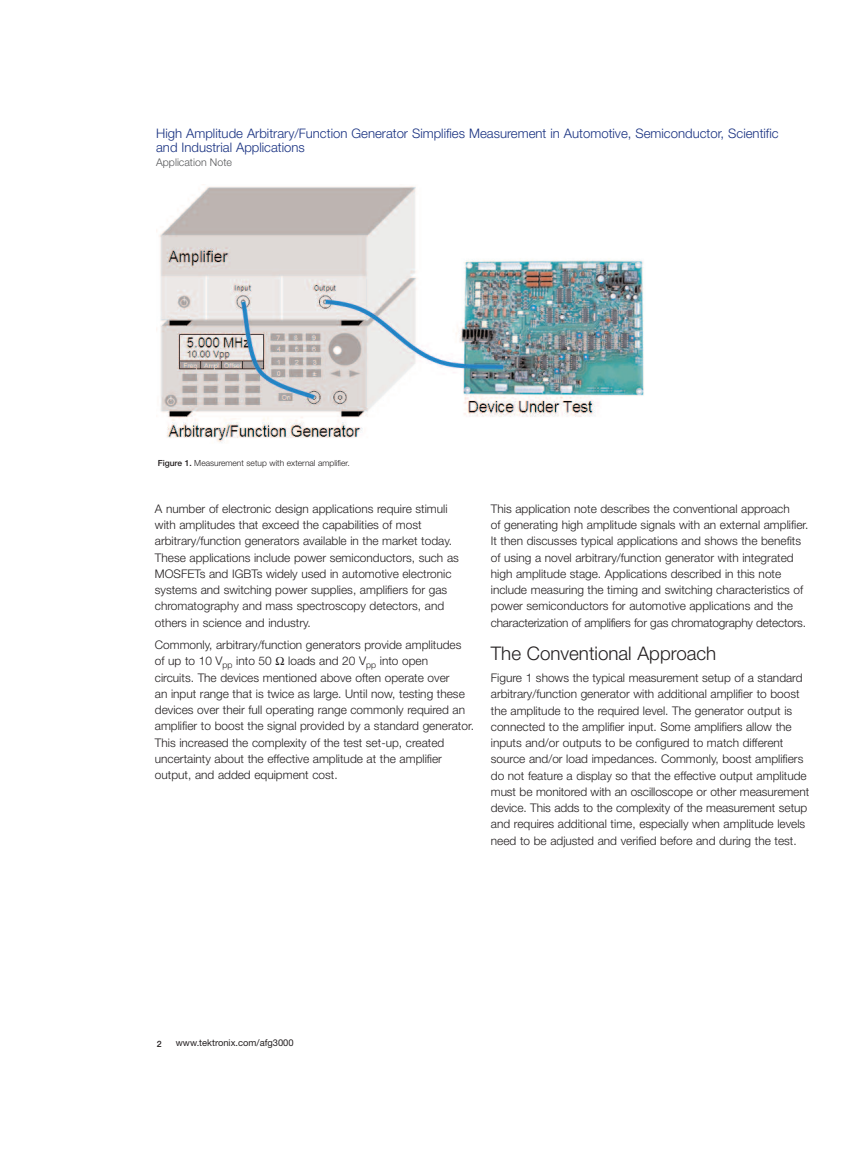
<style>
.page{position:relative;width:855px;height:1170px;background:#fff}
.page>*{position:absolute;margin:0;border:0;box-sizing:border-box;transform-origin:0 0}
.t1{font:300 18.75px "Helvetica Neue";color:#231f20}
.t2{font:300 13.12px/13.8px "Helvetica Neue";color:#183181}
.t3{font:300 11.88px/16.2px "Helvetica Neue";color:#231f20}
.t4{font:300 10.62px "Helvetica Neue";color:#57585a}
.t5{font:9.38px "Helvetica Neue";color:#231f20}
.t6{font:500 8.75px "Helvetica Neue";color:#231f20}
.t7{font:300 8.5px "Helvetica Neue";color:#231f20}
.s1{font-weight:500}
</style>
<div class="page">
<img style="left:156px;top:184px;width:488px;height:259px">
<p class="t2" style="left:156px;top:128px;width:624px">High Amplitude Arbitrary/Function Generator Simplifies Measurement in Automotive, Semiconductor, Scientific and Industrial Applications</p>
<p class="t4" style="left:156px;top:158px;width:77px">Application Note</p>
<p class="t7" style="left:158px;top:460px;width:194px"><span class="s1">Figure 1.</span> Measurement setup with external amplifier.</p>
<p class="t3" style="left:155px;top:502px;width:305px">A number of electronic design applications require stimuli with amplitudes that exceed the capabilities of most arbitrary/function generators available in the market today.<br>These applications include power semiconductors, such as MOSFETs and IGBTs widely used in automotive electronic systems and switching power supplies, amplifiers for gas chromatography and mass spectroscopy detectors, and others in science and industry.</p>
<p class="t3" style="left:155px;top:638px;width:308px">Commonly, arbitrary/function generators provide amplitudes of up to 10 V<sub>pp</sub> into 50</p>
<p class="t3" style="left:155px;top:654px;width:321px;text-indent:133px">loads and 20 V<sub>pp</sub> into open<br>circuits. The devices mentioned above often operate over<br>an input range that is twice as large. Until now, testing these devices over their full operating range commonly required an amplifier to boost the signal provided by a standard generator.<br>This increased the complexity of the test set-up, created uncertainty about the effective amplitude at the amplifier output, and added equipment cost.</p>
<p class="t3" style="left:491px;top:502px;width:319px">This application note describes the conventional approach<br>of generating high amplitude signals with an external amplifier.<br>It then discusses typical applications and shows the benefits of using a novel arbitrary/function generator with integrated high amplitude stage. Applications described in this note include measuring the timing and switching characteristics of power semiconductors for automotive applications and the characterization of amplifiers for gas chromatography detectors.</p>
<h1 class="t1" style="left:491px;top:646px;width:227px">The Conventional Approach</h1>
<p class="t3" style="left:491px;top:671px;width:320px">Figure 1 shows the typical measurement setup of a standard arbitrary/function generator with additional amplifier to boost the amplitude to the required level. The generator output is connected to the amplifier input. Some amplifiers allow the inputs and/or outputs to be configured to match different source and/or load impedances. Commonly, boost amplifiers do not feature a display so that the effective output amplitude must be monitored with an oscilloscope or other measurement device. This adds to the complexity of the measurement setup and requires additional time, especially when amplitude levels need to be adjusted and verified before and during the test.</p>
<p class="t6" style="left:157px;top:1041px;width:6px">2</p>
<p class="t5" style="left:176px;top:1040px;width:119px">www.tektronix.com/afg3000</p>
</div>
